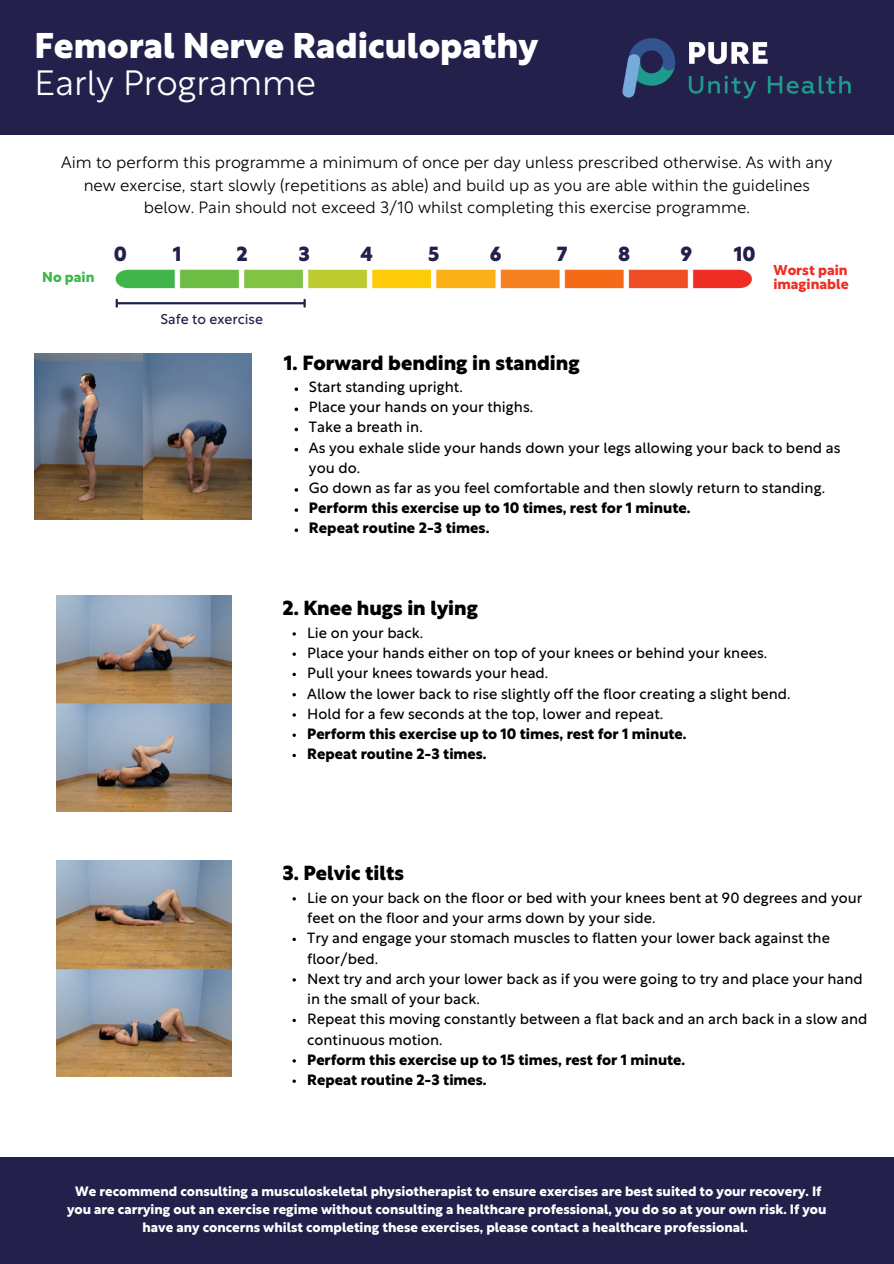
<style>
.page{position:relative;width:894px;height:1264px;background:#fff}
.page>*{position:absolute;margin:0;border:0;box-sizing:border-box;transform-origin:0 0}
.t1{font:800 34.95px/36.8px "Rustica";color:#fff}
.t2{font:800 20.1px "Rustica";color:#000}
.t3{font:800 19.95px "Rustica";color:#000}
.t4{font:800 19.95px "Rustica";color:#24204c}
.t5{font:300 16.35px/22.5px "Rustica";color:#000;text-align:center}
.t6{font:14.7px/20.2px "Rustica";color:#000}
.t7{font:700 14.7px "Rustica";color:#000}
.t8{font:700 14.1px/14.7px "Rustica";color:#ee2e24}
.t9{font:14.1px "Rustica";color:#24204c}
.t10{font:700 14.1px "Rustica";color:#40b549}
.t11{font:700 13.35px/17.9px "Rustica";color:#fff;text-align:center}
.s1{font-weight:300}
</style>
<div class="page">
<div style="left:0;top:0;width:893px;height:134px;background:#24204c"></div>
<img style="left:622px;top:38px;width:229px;height:61px">
<img style="left:35px;top:353px;width:217px;height:166px">
<img style="left:56px;top:595px;width:175px;height:216px">
<img style="left:56px;top:860px;width:175px;height:216px">
<img style="left:115px;top:269px;width:637px;height:19px">
<hr style="left:117px;top:302px;width:187px;height:2px;background:#24204c">
<svg style="left:303px;top:300px;width:3px;height:6px"></svg>
<div style="left:0;top:1157px;width:893px;height:106px;background:#24204c"></div>
<svg style="left:292px;top:897px;width:4px;height:3px"></svg>
<svg style="left:292px;top:937px;width:4px;height:4px"></svg>
<svg style="left:292px;top:1018px;width:4px;height:4px"></svg>
<svg style="left:292px;top:652px;width:4px;height:4px"></svg>
<svg style="left:292px;top:672px;width:4px;height:4px"></svg>
<svg style="left:292px;top:693px;width:4px;height:3px"></svg>
<svg style="left:292px;top:733px;width:4px;height:4px"></svg>
<svg style="left:292px;top:753px;width:4px;height:4px"></svg>
<svg style="left:294px;top:387px;width:4px;height:4px"></svg>
<svg style="left:294px;top:407px;width:4px;height:4px"></svg>
<svg style="left:294px;top:428px;width:4px;height:3px"></svg>
<svg style="left:294px;top:448px;width:4px;height:3px"></svg>
<svg style="left:294px;top:508px;width:4px;height:4px"></svg>
<svg style="left:294px;top:528px;width:4px;height:4px"></svg>
<p class="t1" style="left:35px;top:30px;width:505px">Femoral Nerve Radiculopathy<br><span class="s1">Early Programme</span></p>
<p class="t5" style="left:61px;top:153px;width:772px">Aim to perform this programme a minimum of once per day unless prescribed otherwise. As with any new exercise, start slowly (repetitions as able) and build up as you are able within the guidelines below. Pain should not exceed 3/10 whilst completing this exercise programme.</p>
<p class="t4" style="left:114px;top:247px;width:15px">0</p>
<p class="t4" style="left:173px;top:247px;width:10px">1</p>
<p class="t4" style="left:236px;top:247px;width:13px">2</p>
<p class="t4" style="left:298px;top:247px;width:13px">3</p>
<p class="t4" style="left:360px;top:247px;width:14px">4</p>
<p class="t4" style="left:428px;top:247px;width:13px">5</p>
<p class="t4" style="left:489px;top:247px;width:13px">6</p>
<p class="t4" style="left:556px;top:247px;width:12px">7</p>
<p class="t4" style="left:617px;top:247px;width:14px">8</p>
<p class="t4" style="left:680px;top:247px;width:13px">9</p>
<p class="t4" style="left:733px;top:247px;width:23px">10</p>
<p class="t10" style="left:42px;top:272px;width:54px">No pain</p>
<p class="t8" style="left:773px;top:263px;width:77px">Worst pain imaginable</p>
<p class="t9" style="left:160px;top:314px;width:104px">Safe to exercise</p>
<h2 class="t2" style="left:284px;top:355px;width:297px">1. Forward bending in standing</h2>
<p class="t6" style="left:309px;top:378px;width:155px">Start standing upright.</p>
<p class="t6" style="left:309px;top:398px;width:226px">Place your hands on your thighs.</p>
<p class="t6" style="left:309px;top:418px;width:115px">Take a breath in.</p>
<p class="t6" style="left:309px;top:439px;width:533px">As you exhale slide your hands down your legs allowing your back to bend as you do.</p>
<p class="t6" style="left:309px;top:479px;width:517px">Go down as far as you feel comfortable and then slowly return to standing.</p>
<p class="t7" style="left:309px;top:502px;width:383px">Perform this exercise up to 10 times, rest for 1 minute.</p>
<h4 class="t7" style="left:309px;top:522px;width:182px">Repeat routine 2-3 times.</h4>
<p class="t3" style="left:282px;top:601px;width:197px">2. Knee hugs in lying</p>
<p class="t6" style="left:307px;top:624px;width:117px">Lie on your back.</p>
<p class="t6" style="left:307px;top:644px;width:461px">Place your hands either on top of your knees or behind your knees.</p>
<p class="t6" style="left:307px;top:664px;width:242px">Pull your knees towards your head.</p>
<p class="t6" style="left:307px;top:684px;width:484px">Allow the lower back to rise slightly off the floor creating a slight bend.</p>
<h2 class="t6" style="left:307px;top:705px;width:357px">Hold for a few seconds at the top, lower and repeat.</h2>
<p class="t7" style="left:307px;top:728px;width:380px">Perform this exercise up to 10 times, rest for 1 minute.</p>
<p class="t7" style="left:307px;top:749px;width:181px">Repeat routine 2-3 times.</p>
<h4 class="t3" style="left:282px;top:866px;width:123px">3. Pelvic tilts</h4>
<p class="t6" style="left:307px;top:889px;width:556px">Lie on your back on the floor or bed with your knees bent at 90 degrees and your feet on the floor and your arms down by your side.</p>
<h4 class="t6" style="left:307px;top:929px;width:524px">Try and engage your stomach muscles to flatten your lower back against the floor/bed.</h4>
<p class="t6" style="left:307px;top:970px;width:557px">Next try and arch your lower back as if you were going to try and place your hand in the small of your back.</p>
<h2 class="t6" style="left:307px;top:1010px;width:561px">Repeat this moving constantly between a flat back and an arch back in a slow and continuous motion.</h2>
<p class="t7" style="left:307px;top:1054px;width:379px">Perform this exercise up to 15 times, rest for 1 minute.</p>
<p class="t7" style="left:307px;top:1074px;width:181px">Repeat routine 2-3 times.</p>
<p class="t11" style="left:67px;top:1184px;width:760px">We recommend consulting a musculoskeletal physiotherapist to ensure exercises are best suited to your recovery. If you are carrying out an exercise regime without consulting a healthcare professional, you do so at your own risk. If you have any concerns whilst completing these exercises, please contact a healthcare professional.</p>
</div>
